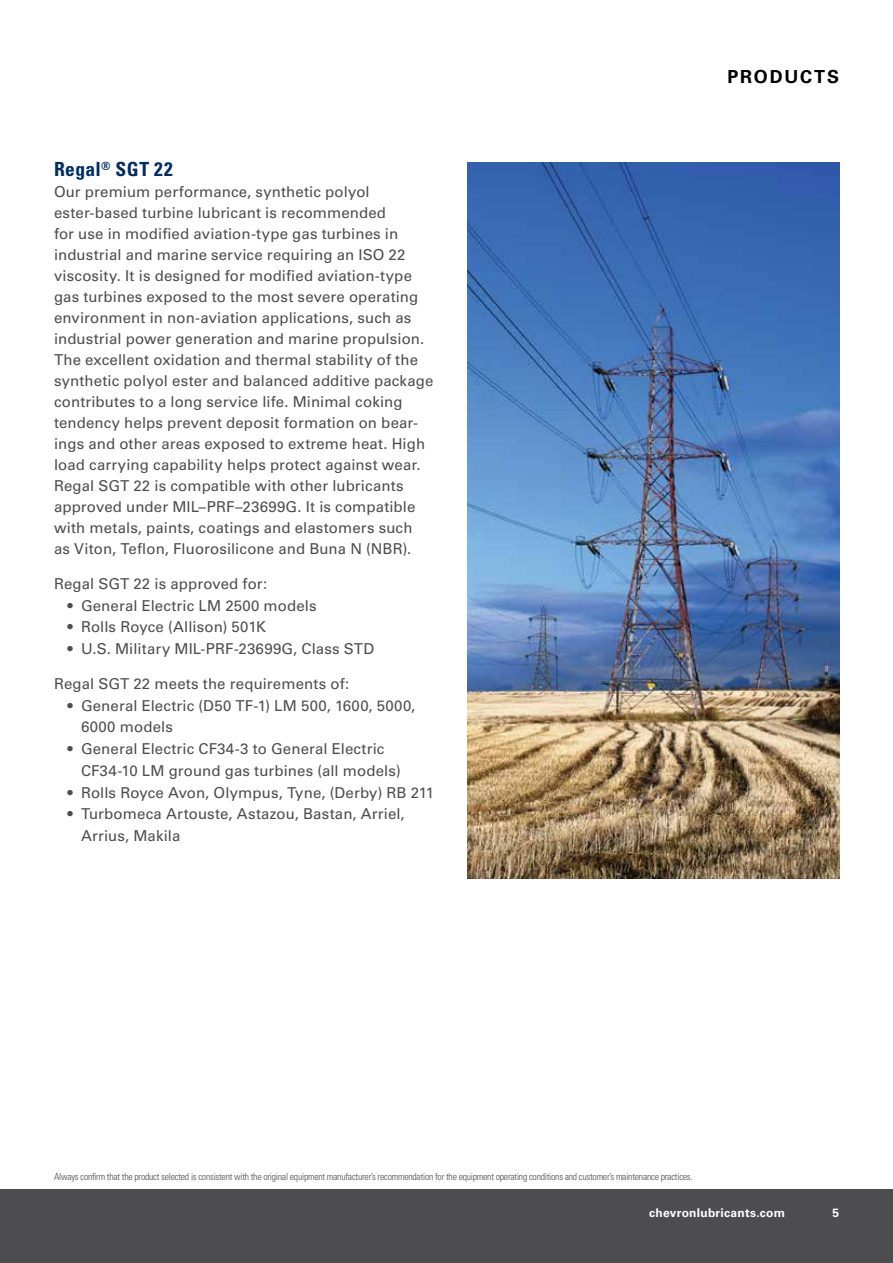
<style>
.page{position:relative;width:893px;height:1263px;background:#fff}
.page>*{position:absolute;margin:0;border:0;box-sizing:border-box;transform-origin:0 0}
.t1{font:700 condensed 19.5px "Univers LT Std";letter-spacing:.02em;color:#002d62}
.t2{font:700 18px "Univers LT Std";letter-spacing:.1em;color:#000}
.t3{font:15px/21px "Univers LT Std";letter-spacing:.01em;color:#4d4d4f}
.t4{font:700 12px "Univers LT Std";letter-spacing:.02em;color:#fff}
.t5{font:300 condensed 9.75px "Univers LT Std";letter-spacing:-.025em;color:#4d4d4f}
</style>
<div class="page">
<img style="left:468px;top:162px;width:371px;height:717px">
<div style="left:0;top:1189px;width:893px;height:74px;background:#4d4d4f"></div>
<h1 class="t1" style="left:54px;top:158px;width:120px">Regal<sup>®</sup> SGT 22</h1>
<p class="t3" style="left:54px;top:182px;width:381px">Our premium performance, synthetic polyol ester-based turbine lubricant is recommended<br>for use in modified aviation-type gas turbines in industrial and marine service requiring an ISO 22 viscosity. It is designed for modified aviation-type gas turbines exposed to the most severe operating environment in non-aviation applications, such as industrial power generation and marine propulsion.<br>The excellent oxidation and thermal stability of the synthetic polyol ester and balanced additive package contributes to a long service life. Minimal coking tendency helps prevent deposit formation on bear&shy;ings and other areas exposed to extreme heat. High load carrying capability helps protect against wear.<br>Regal SGT 22 is compatible with other lubricants approved under MIL–PRF–23699G. It is compatible with metals, paints, coatings and elastomers such<br>as Viton, Teflon, Fluorosilicone and Buna N (NBR).</p>
<p class="t3" style="left:54px;top:573px;width:215px">Regal SGT 22 is approved for:</p>
<p class="t3" style="left:68px;top:595px;width:251px">• General Electric LM 2500 models</p>
<p class="t3" style="left:68px;top:617px;width:200px">• Rolls Royce (Allison) 501K</p>
<p class="t3" style="left:68px;top:638px;width:308px">• U.S. Military MIL-PRF-23699G, Class STD</p>
<p class="t3" style="left:54px;top:673px;width:297px">Regal SGT 22 meets the requirements of:</p>
<p class="t3" style="left:81px;top:694px;width:336px;line-height:21.8px;text-indent:-14px">• General Electric (D50 TF-1) LM 500, 1600, 5000,<br>6000 models</p>
<p class="t3" style="left:81px;top:738px;width:321px;line-height:21.8px;text-indent:-14px">• General Electric CF34-3 to General Electric<br>CF34-10 LM ground gas turbines (all models)</p>
<p class="t3" style="left:68px;top:782px;width:368px">• Rolls Royce Avon, Olympus, Tyne, (Derby) RB 211</p>
<p class="t3" style="left:81px;top:803px;width:325px;line-height:21.8px;text-indent:-14px">• Turbomeca Artouste, Astazou, Bastan, Arriel,<br>Arrius, Makila</p>
<p class="t2" style="left:727px;top:66px;width:113px">PRODUCTS</p>
<p class="t5" style="left:54px;top:1170px;width:640px">Always confirm that the product selected is consistent with the original equipment manufacturer’s recommendation for the equipment operating conditions and customer’s maintenance practices.</p>
<p class="t4" style="left:649px;top:1206px;width:137px">chevronlubricants.com</p>
<p class="t4" style="left:832px;top:1206px;width:8px">5</p>
</div>
